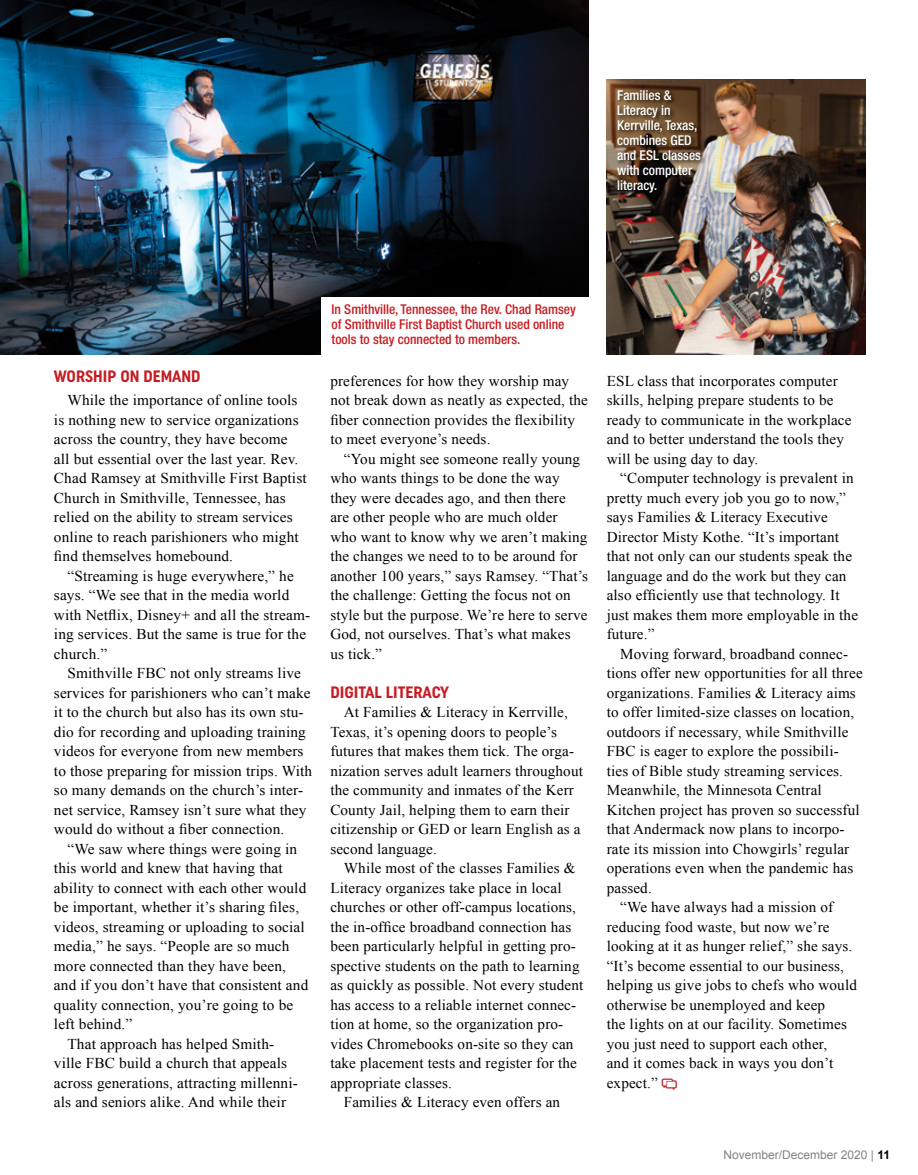
<style>
.page{position:relative;width:918px;height:1175px;background:#fff}
.page>*{position:absolute;margin:0;border:0;box-sizing:border-box;transform-origin:0 0}
.RTM_Subhead_in_Body{font:700 16.5px "Uniform Condensed";color:#c61d23}
.RTM_Body_Copy{font:15px/19.5px "Times New Roman";letter-spacing:.01em;color:#000}
.RTM_Cutlines{font:500 condensed 13.5px/15px "Helvetica Neue LT Std";color:#c61d23}
.RTM_Cutlines-2{font:500 condensed 13.5px/15px "Helvetica Neue LT Std";color:#fff}
.t1{font:12px "Arial";color:#808285}
.s1{font-weight:700;color:#000}
</style>
<div class="page">
<img style="left:0;top:0;width:589px;height:355px">
<img style="left:607px;top:80px;width:259px;height:275px">
<div style="left:616px;top:89px;width:90px;height:109px;background:#000;opacity:.75"></div>
<div style="left:321px;top:297px;width:268px;height:64px;background:#fff"></div>
<p class="RTM_Cutlines-2" style="left:617px;top:88px;width:85px">Families &amp;<br>Literacy in<br>Kerrville, Texas, combines GED and ESL classes with computer literacy.</p>
<p class="RTM_Subhead_in_Body" style="left:54px;top:366px;width:148px">WORSHIP ON DEMAND</p>
<p class="RTM_Body_Copy" style="left:54px;top:390px;width:254px;text-indent:14px">While the importance of online tools is nothing new to service organizations across the country, they have become all but essential over the last year. Rev.<br>Chad Ramsey at Smithville First Baptist Church in Smithville, Tennessee, has relied on the ability to stream services online to reach parishioners who might find themselves homebound.</p>
<p class="RTM_Body_Copy" style="left:54px;top:566px;width:258px;text-indent:14px">“Streaming is huge everywhere,” he says. “We see that in the media world with Netflix, Disney+ and all the stream&shy;ing services. But the same is true for the church.”</p>
<p class="RTM_Body_Copy" style="left:54px;top:663px;width:260px;text-indent:14px">Smithville FBC not only streams live services for parishioners who can’t make it to the church but also has its own stu&shy;dio for recording and uploading training videos for everyone from new members to those preparing for mission trips. With so many demands on the church’s inter&shy;net service, Ramsey isn’t sure what they would do without a fiber connection.</p>
<p class="RTM_Body_Copy" style="left:54px;top:839px;width:256px;text-indent:14px">“We saw where things were going in this world and knew that having that ability to connect with each other would be important, whether it’s sharing files, videos, streaming or uploading to social media,” he says. “People are so much more connected than they have been, and if you don’t have that consistent and quality connection, you’re going to be left behind.”</p>
<p class="RTM_Body_Copy" style="left:54px;top:1034px;width:245px;text-indent:14px">That approach has helped Smith&shy;ville FBC build a church that appeals across generations, attracting millenni&shy;als and seniors alike. And while their</p>
<p class="RTM_Cutlines" style="left:332px;top:302px;width:246px">In Smithville, Tennessee, the Rev. Chad Ramsey of Smithville First Baptist Church used online tools to stay connected to members.</p>
<p class="RTM_Body_Copy" style="left:330px;top:371px;width:259px">preferences for how they worship may not break down as neatly as expected, the fiber connection provides the flexibility to meet everyone’s needs.</p>
<p class="RTM_Body_Copy" style="left:330px;top:449px;width:259px;text-indent:14px">“You might see someone really young who wants things to be done the way they were decades ago, and then there are other people who are much older<br>who want to know why we aren’t making the changes we need to to be around for another 100 years,” says Ramsey. “That’s the challenge: Getting the focus not on style but the purpose. We’re here to serve God, not ourselves. That’s what makes us tick.”</p>
<p class="RTM_Subhead_in_Body" style="left:330px;top:682px;width:120px">DIGITAL LITERACY</p>
<p class="RTM_Body_Copy" style="left:330px;top:702px;width:254px;text-indent:14px">At Families &amp; Literacy in Kerrville, Texas, it’s opening doors to people’s futures that makes them tick. The orga&shy;nization serves adult learners throughout the community and inmates of the Kerr County Jail, helping them to earn their citizenship or GED or learn English as a second language.</p>
<p class="RTM_Body_Copy" style="left:330px;top:858px;width:255px;text-indent:14px">While most of the classes Families &amp; Literacy organizes take place in local churches or other off-campus locations, the in-office broadband connection has been particularly helpful in getting pro&shy;spective students on the path to learning as quickly as possible. Not every student has access to a reliable internet connec&shy;tion at home, so the organization pro&shy;vides Chromebooks on-site so they can take placement tests and register for the appropriate classes.</p>
<p class="RTM_Body_Copy" style="left:344px;top:1092px;width:218px">Families &amp; Literacy even offers an</p>
<p class="RTM_Body_Copy" style="left:607px;top:371px;width:246px">ESL class that incorporates computer skills, helping prepare students to be ready to communicate in the workplace and to better understand the tools they will be using day to day.</p>
<p class="RTM_Body_Copy" style="left:607px;top:468px;width:253px;text-indent:14px">“Computer technology is prevalent in pretty much every job you go to now,” says Families &amp; Literacy Executive Director Misty Kothe. “It’s important that not only can our students speak the language and do the work but they can also efficiently use that technology. It just makes them more employable in the future.”</p>
<p class="RTM_Body_Copy" style="left:607px;top:644px;width:258px;text-indent:14px">Moving forward, broadband connec&shy;tions offer new opportunities for all three organizations. Families &amp; Literacy aims to offer limited-size classes on location, outdoors if necessary, while Smithville FBC is eager to explore the possibili&shy;ties of Bible study streaming services.<br>Meanwhile, the Minnesota Central Kitchen project has proven so successful that Andermack now plans to incorpo&shy;rate its mission into Chowgirls’ regular operations even when the pandemic has passed.</p>
<p class="RTM_Body_Copy" style="left:607px;top:897px;width:252px;text-indent:14px">“We have always had a mission of reducing food waste, but now we’re looking at it as hunger relief,” she says. “It’s become essential to our business, helping us give jobs to chefs who would otherwise be unemployed and keep<br>the lights on at our facility. Sometimes you just need to support each other,<br>and it comes back in ways you don’t expect.”</p>
<p class="t1" style="left:724px;top:1146px;width:168px">November/December 2020 | <span class="s1">11</span></p>
</div>
